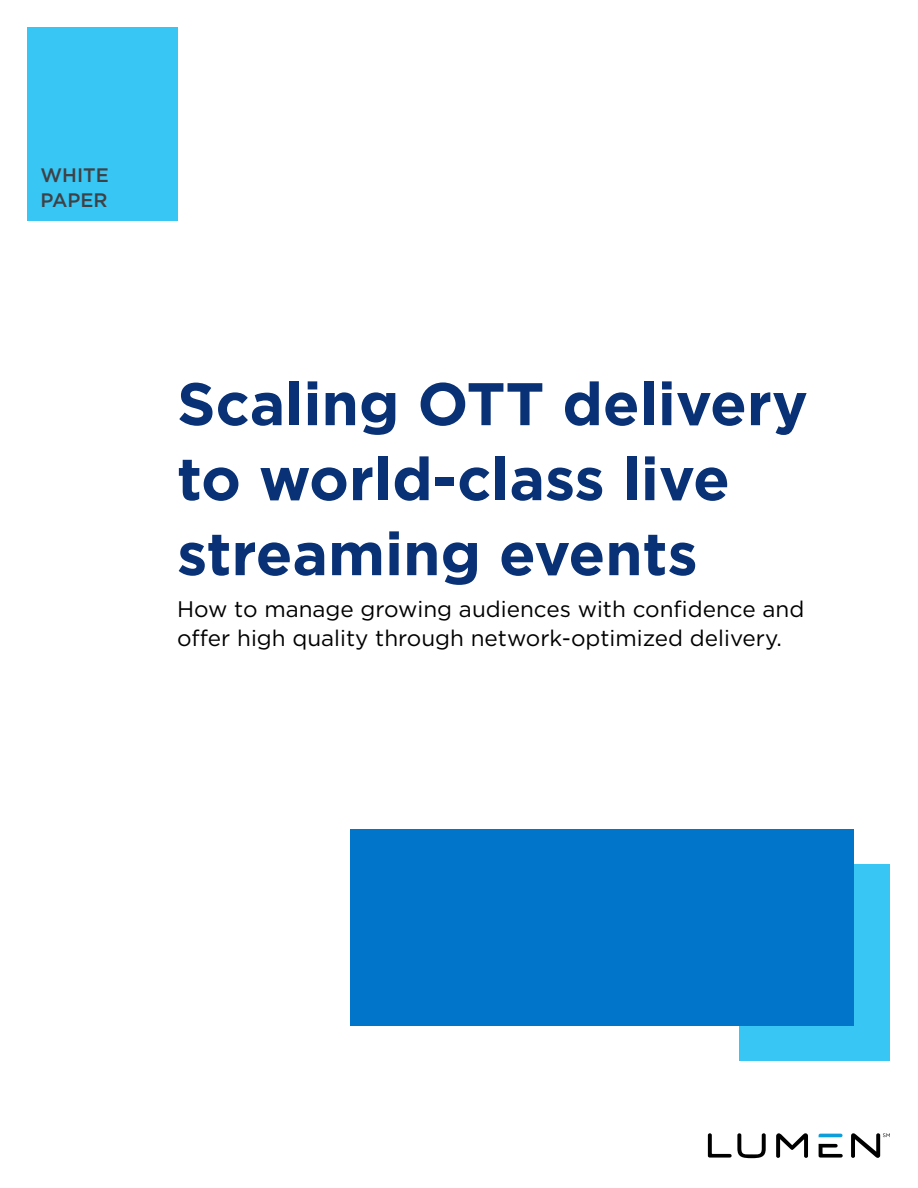
<style>
.page{position:relative;width:918px;height:1188px;background:#fff}
.page>*{position:absolute;margin:0;border:0;box-sizing:border-box;transform-origin:0 0}
.t1{font:700 60px/75px "Gotham";color:#083176}
.Title_-_Sub{font:22.5px/28.5px "Gotham";color:#000}
.t2{font:500 19.5px/25.5px "Gotham";color:#3f4145}
</style>
<div class="page">
<div style="left:740px;top:864px;width:150px;height:196px;background:#38c6f4"></div>
<div style="left:350px;top:829px;width:504px;height:196px;background:#0075c9"></div>
<div style="left:27px;top:27px;width:150px;height:194px;background:#38c6f4"></div>
<svg style="left:708px;top:1133px;width:58px;height:25px"></svg>
<svg style="left:776px;top:1133px;width:32px;height:25px"></svg>
<svg style="left:819px;top:1134px;width:24px;height:3px"></svg>
<svg style="left:819px;top:1144px;width:24px;height:14px"></svg>
<svg style="left:851px;top:1133px;width:39px;height:25px"></svg>
<p class="t2" style="left:40px;top:162px;width:70px">WHITE<br>PAPER</p>
<p class="t1" style="left:177px;top:366px;width:632px">Scaling OTT delivery to world-class live streaming events</p>
<p class="Title_-_Sub" style="left:177px;top:594px;width:629px">How to manage growing audiences with confidence and offer high quality through network-optimized delivery.</p>
</div>
